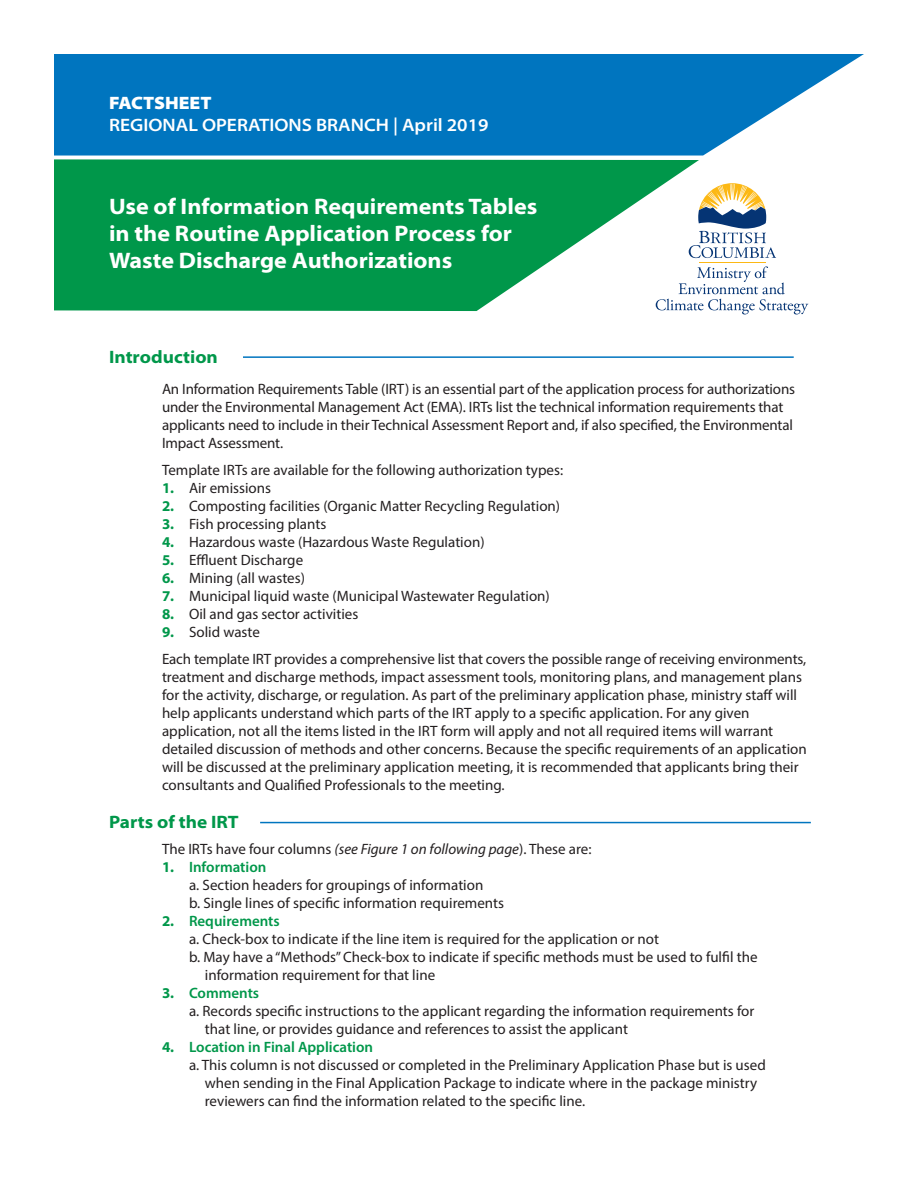
<style>
.page{position:relative;width:918px;height:1188px;background:#fff}
.page>*{position:absolute;margin:0;border:0;box-sizing:border-box;transform-origin:0 0}
.t1{font:700 semi-expanded 22.5px "Myriad Pro";color:#fff}
.t2{font:600 semi-expanded 18px "Myriad Pro";color:#fff}
.t3{font:700 semi-expanded 18px "Myriad Pro";color:#00974a}
.t4{font:900 semi-expanded 18px "Myriad Pro";color:#fff}
.t5{font:15px/18px "Myriad Pro";color:#231f20}
.t6{font:600 15px "Myriad Pro";color:#00974a}
.s1{font-weight:700;color:#00974a}
.s2{font-style:italic}
.s3{font-weight:600;color:#00974a}
.s4{font-weight:700}
</style>
<div class="page">
<svg style="left:54px;top:159px;width:645px;height:152px;background:#27a765"></svg>
<svg style="left:54px;top:54px;width:810px;height:102px;background:#1982c5"></svg>
<hr style="left:699px;top:262px;width:67px;height:1px;background:#fcb814">
<svg style="left:689px;top:183px;width:87px;height:75px"></svg>
<svg style="left:656px;top:266px;width:152px;height:48px"></svg>
<hr style="left:260px;top:822px;width:551px;height:1px;background:#0075bf">
<hr style="left:243px;top:356px;width:551px;height:2px;background:#0075bf">
<p class="t4" style="left:109px;top:93px;width:104px">FACTSHEET</p>
<p class="t2" style="left:109px;top:115px;width:381px">REGIONAL OPERATIONS BRANCH | April 2019</p>
<p class="t1" style="left:109px;top:194px;width:430px">Use of Information Requirements Tables</p>
<p class="t1" style="left:109px;top:221px;width:405px">in the Routine Application Process for</p>
<p class="t1" style="left:109px;top:248px;width:345px">Waste Discharge Authorizations</p>
<p class="t3" style="left:109px;top:347px;width:110px">Introduction</p>
<p class="t5" style="left:162px;top:379px;width:635px">An Information Requirements Table (IRT) is an essential part of the application process for authorizations under the Environmental Management Act (EMA). IRTs list the technical information requirements that applicants need to include in their Technical Assessment Report and, if also specified, the Environmental Impact Assessment.</p>
<p class="t5" style="left:162px;top:460px;width:403px">Template IRTs are available for the following authorization types:</p>
<p class="t5" style="left:162px;top:478px;width:111px"><span class="s1">1.</span> Air emissions</p>
<p class="t5" style="left:162px;top:496px;width:400px"><span class="s1">2.</span> Composting facilities (Organic Matter Recycling Regulation)</p>
<p class="t5" style="left:162px;top:514px;width:166px"><span class="s1">3.</span> Fish processing plants</p>
<p class="t5" style="left:162px;top:532px;width:324px"><span class="s1">4.</span> Hazardous waste (Hazardous Waste Regulation)</p>
<p class="t5" style="left:162px;top:550px;width:143px"><span class="s1">5.</span> Effluent Discharge</p>
<p class="t5" style="left:162px;top:568px;width:144px"><span class="s1">6.</span> Mining (all wastes)</p>
<p class="t5" style="left:162px;top:586px;width:389px"><span class="s1">7.</span> Municipal liquid waste (Municipal Wastewater Regulation)</p>
<p class="t5" style="left:162px;top:604px;width:198px"><span class="s1">8.</span> Oil and gas sector activities</p>
<p class="t5" style="left:162px;top:622px;width:99px"><span class="s1">9.</span> Solid waste</p>
<p class="t5" style="left:162px;top:649px;width:646px">Each template IRT provides a comprehensive list that covers the possible range of receiving environments, treatment and discharge methods, impact assessment tools, monitoring plans, and management plans for the activity, discharge, or regulation. As part of the preliminary application phase, ministry staff will help applicants understand which parts of the IRT apply to a specific application. For any given application, not all the items listed in the IRT form will apply and not all required items will warrant detailed discussion of methods and other concerns. Because the specific requirements of an application will be discussed at the preliminary application meeting, it is recommended that applicants bring their consultants and Qualified Professionals to the meeting.</p>
<p class="t3" style="left:109px;top:812px;width:131px">Parts of the IRT</p>
<p class="t5" style="left:162px;top:839px;width:431px">The IRTs have four columns <span class="s2">(see Figure 1 on following page</span>). These are:</p>
<p class="t5" style="left:189px;top:857px;width:317px;text-indent:-27px"><span class="s1">1.</span> <span class="s3">Information<br></span>a. Section headers for groupings of information<br>b. Single lines of specific information requirements</p>
<p class="t6" style="left:162px;top:911px;width:119px"><span class="s4">2.</span> Requirements</p>
<p class="t5" style="left:189px;top:929px;width:472px">a. Check-box to indicate if the line item is required for the application or not</p>
<p class="t5" style="left:189px;top:947px;width:570px">b. May have a “Methods” Check-box to indicate if specific methods must be used to fulfil the</p>
<p class="t5" style="left:205px;top:965px;width:232px">information requirement for that line</p>
<p class="t6" style="left:162px;top:983px;width:99px"><span class="s4">3.</span> Comments</p>
<p class="t5" style="left:189px;top:1001px;width:567px">a. Records specific instructions to the applicant regarding the information requirements for</p>
<p class="t5" style="left:205px;top:1019px;width:425px">that line, or provides guidance and references to assist the applicant</p>
<p class="t6" style="left:162px;top:1037px;width:213px"><span class="s4">4.</span> Location in Final Application</p>
<p class="t5" style="left:189px;top:1055px;width:578px">a. This column is not discussed or completed in the Preliminary Application Phase but is used</p>
<p class="t5" style="left:205px;top:1073px;width:554px">when sending in the Final Application Package to indicate where in the package ministry</p>
<p class="t5" style="left:205px;top:1091px;width:382px">reviewers can find the information related to the specific line.</p>
</div>
